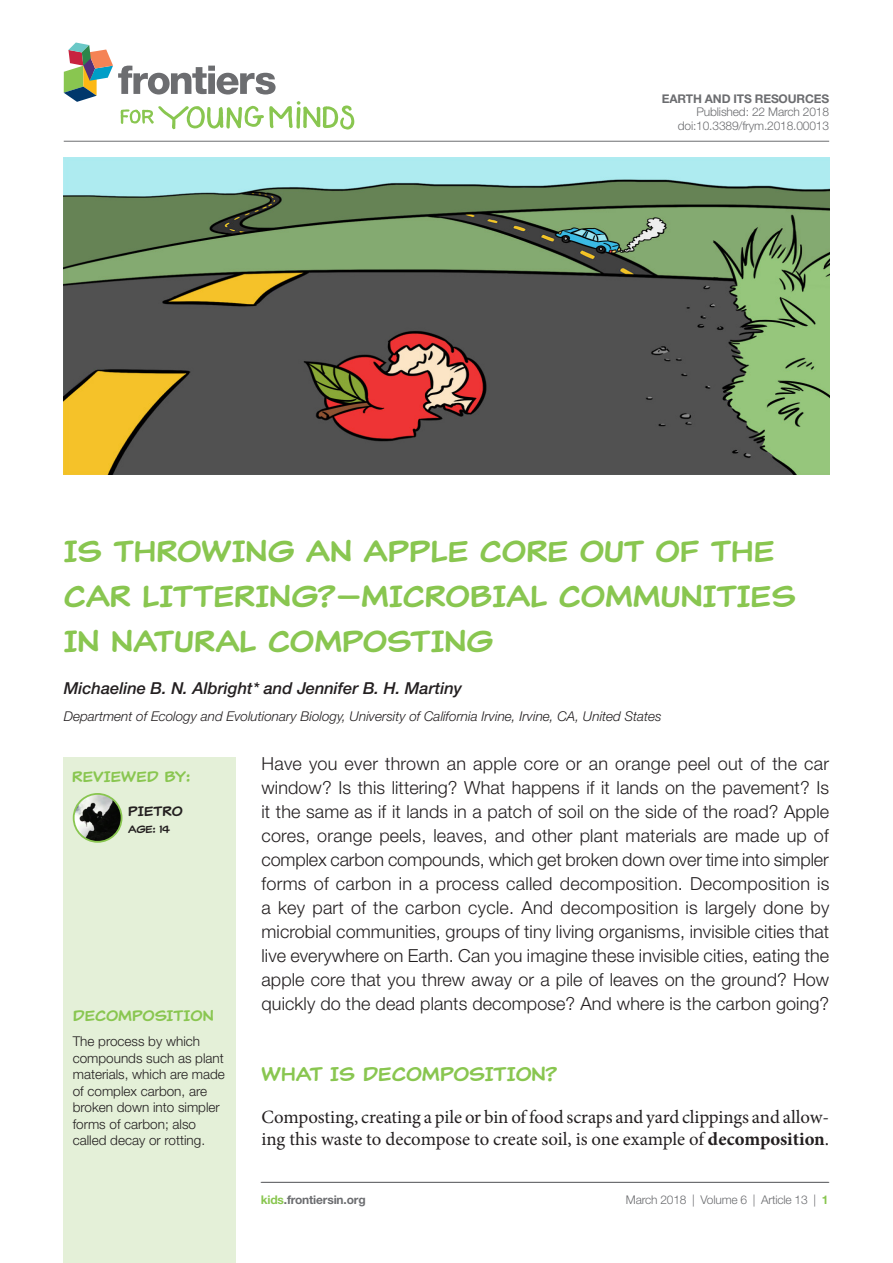
<style>
.page{position:relative;width:893px;height:1263px;background:#fff}
.page>*{position:absolute;margin:0;border:0;box-sizing:border-box;transform-origin:0 0}
.t1{font:30px/45px "Classic Comic";color:#89c650}
.t2{font:19.5px "Classic Comic";color:#89c650}
.t3{font:18.75px/22.5px "Minion Pro";letter-spacing:-.005em;color:#231f20}
.t4{font:300 18px/24px "Helvetica Neue LT Std";letter-spacing:.005em;color:#231f20;text-align:justify}
.t5{font:italic 500 16.5px "Helvetica Neue LT Std";color:#231f20}
.t6{font:15px "Classic Comic";color:#89c650}
.t7{font:300 13.5px/16.5px "Helvetica Neue LT Std";color:#231f20}
.t8{font:italic 300 13.5px "Helvetica Neue LT Std";color:#231f20}
.t9{font:13.5px "Classic Comic";color:#231f20}
.t10{font:300 12px/13.5px "Helvetica Neue LT Std";letter-spacing:-.015em;color:#6c6d70;text-align:right}
.t11{font:700 12px "Helvetica Neue LT Std";letter-spacing:-.015em;color:#6c6d70}
.t12{font:10.5px "Classic Comic";color:#231f20}
.s1{font-weight:700}
.s2{color:#89c650}
.s3{font-weight:700;color:#89c650}
</style>
<div class="page">
<img style="left:64px;top:157px;width:765px;height:317px">
<div style="left:64px;top:757px;width:172px;height:506px;background:#e4f0d8"></div>
<svg style="left:72px;top:793px;width:51px;height:50px"></svg>
<hr style="left:64px;top:141px;width:765px;height:1px;background:#6c6d70">
<svg style="left:64px;top:43px;width:290px;height:87px"></svg>
<hr style="left:261px;top:1182px;width:568px;height:1px;background:#6c6d70">
<p class="t11" style="left:662px;top:91px;width:169px">EARTH AND ITS RESOURCES</p>
<p class="t10" style="left:678px;top:105px;width:153px">Published: 22 March 2018 doi:10.3389/frym.2018.00013</p>
<h1 class="t1" style="left:64px;top:529px;width:734px">IS THROWING AN APPLE CORE OUT OF THE<br>CAR LITTERING?—MICROBIAL COMMUNITIES<br>IN NATURAL COMPOSTING</h1>
<p class="t5" style="left:64px;top:679px;width:400px">Michaeline B. N. Albright* and Jennifer B. H. Martiny</p>
<p class="t8" style="left:64px;top:708px;width:599px">Department of Ecology and Evolutionary Biology, University of California Irvine, Irvine, CA, United States</p>
<p class="t4" style="left:261px;top:751px;width:569px">Have you ever thrown an apple core or an orange peel out of the car window? Is this littering? What happens if it lands on the pavement? Is it the same as if it lands in a patch of soil on the side of the road? Apple cores, orange peels, leaves, and other plant materials are made up of complex carbon compounds, which get broken down over time into simpler forms of carbon in a process called decomposition. Decomposition is a key part of the carbon cycle. And decomposition is largely done by microbial communities, groups of tiny living organisms, invisible cities that live everywhere on Earth. Can you imagine these invisible cities, eating the apple core that you threw away or a pile of leaves on the ground? How quickly do the dead plants decompose? And where is the carbon going?</p>
<p class="t6" style="left:72px;top:767px;width:120px">REVIEWED BY:</p>
<p class="t9" style="left:128px;top:803px;width:56px">PIETRO</p>
<p class="t12" style="left:128px;top:822px;width:43px">AGE: 14</p>
<p class="t6" style="left:73px;top:1006px;width:142px">DECOMPOSITION</p>
<p class="t7" style="left:73px;top:1033px;width:154px">The process by which compounds such as plant materials, which are made of complex carbon, are broken down into simpler forms of carbon; also called decay or rotting.</p>
<p class="t2" style="left:261px;top:1061px;width:298px">WHAT IS DECOMPOSITION?</p>
<p class="t3" style="left:261px;top:1105px;width:569px">Composting, creating a pile or bin of food scraps and yard clippings and allow&shy;ing this waste to decompose to create soil, is one example of <span class="s1">decomposition</span>.</p>
<p class="t11" style="left:261px;top:1192px;width:107px"><span class="s2">KIDS</span>.FRONTIERSIN.ORG</p>
<p class="t10" style="left:626px;top:1193px;width:204px">March 2018 | Volume 6 | Article 13 | <span class="s3">1</span></p>
</div>
